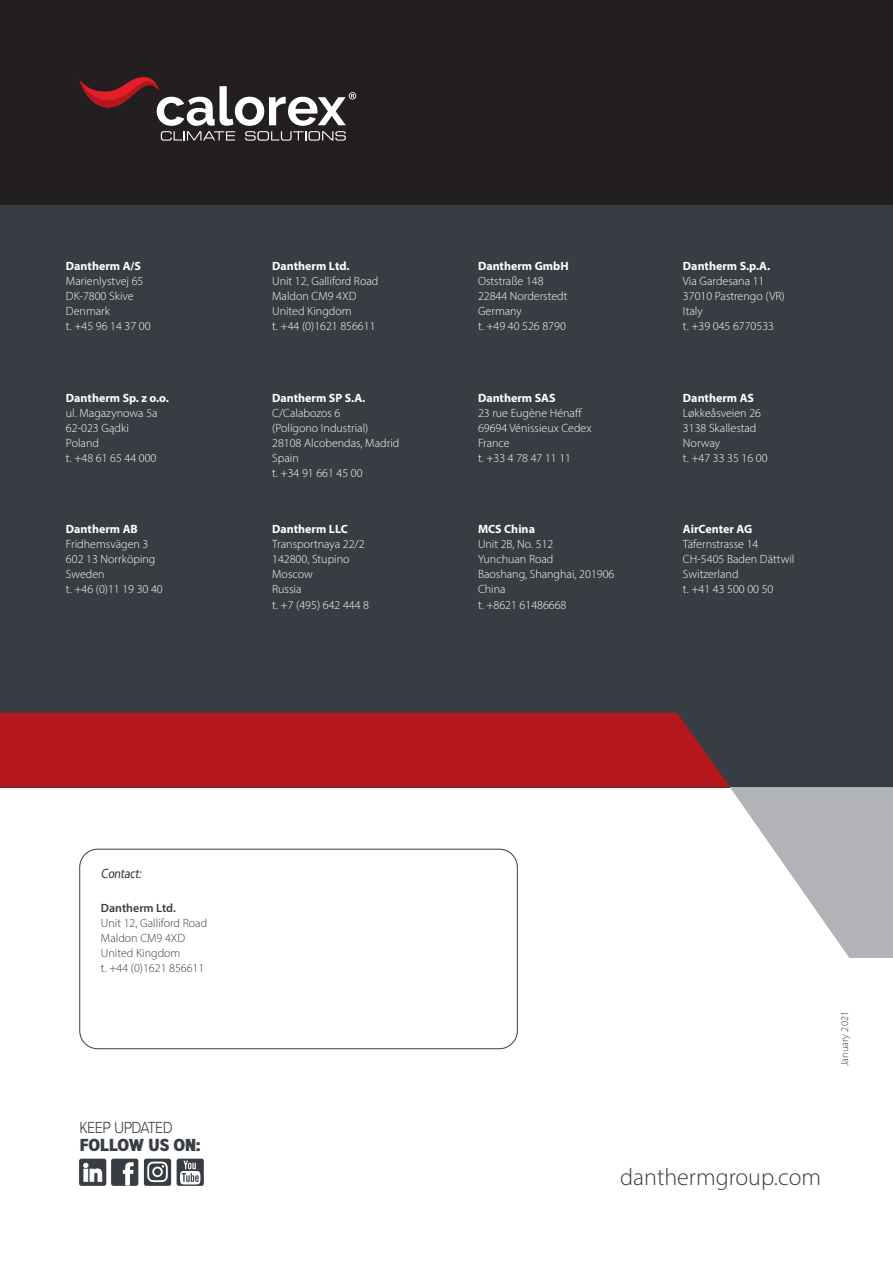
<style>
.page{position:relative;width:893px;height:1263px;background:#fff}
.page>*{position:absolute;margin:0;border:0;box-sizing:border-box;transform-origin:0 0}
.t1{font:300 24px "Myriad Pro";color:#383d44}
.Body_Text{font:18px "Interval Pro Black Cond";color:#383d44}
.Body_Text-2{font:16.5px "Interval Pro Light Cond";color:#383d44}
.Body_Text-3{font:italic 13.5px "Interval Pro Cond";color:#383d44}
.DG_Body_Text_White{font:300 12px/15px "Myriad Pro";color:#fff}
.DG_Contact_Entity{font:700 12px "Myriad Pro";color:#fff}
.t2{font:300 12px/15px "Myriad Pro";color:#383d44}
.t3{font:600 12px "Myriad Pro";color:#383d44}
.Bullet{font:300 10.5px "Myriad Pro";color:#383d44}
</style>
<div class="page">
<div style="left:0;top:180px;width:893px;height:607px;background:#383d44"></div>
<div style="left:0;top:713px;width:730px;height:74px;background:#b4181d"></div>
<div style="left:79px;top:1158px;width:27px;height:28px;background:#383d44;border-radius:2px"></div>
<svg style="left:730px;top:787px;width:163px;height:171px"></svg>
<div style="left:79px;top:849px;width:439px;height:200px;border:1px solid #383d44;border-radius:18px"></div>
<div style="left:111px;top:1158px;width:27px;height:28px;background:#383d44;border-radius:2px"></div>
<svg style="left:123px;top:1162px;width:11px;height:23px"></svg>
<svg style="left:84px;top:1163px;width:18px;height:18px"></svg>
<div style="left:144px;top:1158px;width:27px;height:28px;background:#383d44;border-radius:2px"></div>
<svg style="left:147px;top:1161px;width:21px;height:21px"></svg>
<div style="left:0;top:0;width:893px;height:205px;background:#231f20"></div>
<svg style="left:79px;top:77px;width:277px;height:64px"></svg>
<svg style="left:177px;top:1158px;width:27px;height:28px"></svg>
<svg style="left:180px;top:1160px;width:20px;height:24px"></svg>
<p class="DG_Contact_Entity" style="left:66px;top:258px;width:77px">Dantherm A/S</p>
<p class="DG_Body_Text_White" style="left:66px;top:273px;width:79px">Marienlystvej 65</p>
<p class="DG_Body_Text_White" style="left:66px;top:288px;width:69px">DK-7800 Skive</p>
<p class="DG_Body_Text_White" style="left:66px;top:303px;width:86px">Denmark<br>t. +45 96 14 37 00</p>
<p class="DG_Contact_Entity" style="left:66px;top:390px;width:104px">Dantherm Sp. z o.o.</p>
<p class="DG_Body_Text_White" style="left:66px;top:405px;width:93px">ul. Magazynowa 5a</p>
<p class="DG_Body_Text_White" style="left:66px;top:420px;width:64px">62-023 Gądki</p>
<p class="DG_Body_Text_White" style="left:66px;top:435px;width:92px">Poland<br>t. +48 61 65 44 000</p>
<p class="DG_Contact_Entity" style="left:66px;top:522px;width:73px">Dantherm AB</p>
<p class="DG_Body_Text_White" style="left:66px;top:537px;width:84px">Fridhemsvägen 3</p>
<p class="DG_Body_Text_White" style="left:66px;top:552px;width:91px">602 13 Norrköping</p>
<p class="DG_Body_Text_White" style="left:66px;top:567px;width:98px">Sweden<br>t. +46 (0)11 19 30 40</p>
<p class="DG_Contact_Entity" style="left:272px;top:258px;width:79px">Dantherm Ltd.</p>
<p class="DG_Body_Text_White" style="left:272px;top:273px;width:108px">Unit 12, Galliford Road</p>
<p class="DG_Body_Text_White" style="left:272px;top:288px;width:86px">Maldon CM9 4XD</p>
<p class="DG_Body_Text_White" style="left:272px;top:303px;width:105px">United Kingdom<br>t. +44 (0)1621 856611</p>
<p class="DG_Contact_Entity" style="left:272px;top:390px;width:95px">Dantherm SP S.A.</p>
<p class="DG_Body_Text_White" style="left:272px;top:405px;width:70px">C/Calabozos 6</p>
<p class="DG_Body_Text_White" style="left:272px;top:420px;width:98px">(Polígono Industrial)</p>
<p class="DG_Body_Text_White" style="left:272px;top:435px;width:129px">28108 Alcobendas, Madrid</p>
<p class="DG_Body_Text_White" style="left:272px;top:450px;width:92px">Spain<br>t. +34 91 661 45 00</p>
<p class="DG_Contact_Entity" style="left:272px;top:522px;width:77px">Dantherm LLC</p>
<p class="DG_Body_Text_White" style="left:272px;top:537px;width:94px">Transportnaya 22/2</p>
<p class="DG_Body_Text_White" style="left:272px;top:552px;width:79px">142800, Stupino</p>
<p class="DG_Body_Text_White" style="left:272px;top:567px;width:42px">Moscow</p>
<p class="DG_Body_Text_White" style="left:272px;top:582px;width:98px">Russia<br>t. +7 (495) 642 444 8</p>
<p class="DG_Contact_Entity" style="left:478px;top:258px;width:92px">Dantherm GmbH</p>
<p class="DG_Body_Text_White" style="left:478px;top:273px;width:67px">Oststraße 148</p>
<p class="DG_Body_Text_White" style="left:478px;top:288px;width:91px">22844 Norderstedt</p>
<p class="DG_Body_Text_White" style="left:478px;top:303px;width:89px">Germany<br>t. +49 40 526 8790</p>
<p class="DG_Contact_Entity" style="left:478px;top:390px;width:79px">Dantherm SAS</p>
<p class="DG_Body_Text_White" style="left:478px;top:405px;width:106px">23 rue Eugène Hénaff</p>
<p class="DG_Body_Text_White" style="left:478px;top:420px;width:115px">69694 Vénissieux Cedex</p>
<p class="DG_Body_Text_White" style="left:478px;top:435px;width:95px">France<br>t. +33 4 78 47 11 11</p>
<p class="DG_Contact_Entity" style="left:478px;top:522px;width:58px">MCS China</p>
<p class="DG_Body_Text_White" style="left:478px;top:537px;width:77px">Unit 2B, No. 512</p>
<p class="DG_Body_Text_White" style="left:478px;top:552px;width:77px">Yunchuan Road</p>
<p class="DG_Body_Text_White" style="left:478px;top:567px;width:138px">Baoshang, Shanghai, 201906</p>
<p class="DG_Body_Text_White" style="left:478px;top:582px;width:29px">China</p>
<p class="DG_Body_Text_White" style="left:478px;top:597px;width:90px">t. +8621 61486668</p>
<p class="DG_Contact_Entity" style="left:683px;top:258px;width:89px">Dantherm S.p.A.</p>
<p class="DG_Body_Text_White" style="left:683px;top:273px;width:83px">Via Gardesana 11</p>
<p class="DG_Body_Text_White" style="left:683px;top:288px;width:103px">37010 Pastrengo (VR)</p>
<p class="DG_Body_Text_White" style="left:683px;top:303px;width:93px">Italy<br>t. +39 045 6770533</p>
<p class="DG_Contact_Entity" style="left:683px;top:390px;width:73px">Dantherm AS</p>
<p class="DG_Body_Text_White" style="left:683px;top:405px;width:80px">Løkkeåsveien 26</p>
<p class="DG_Body_Text_White" style="left:683px;top:420px;width:75px">3138 Skallestad</p>
<p class="DG_Body_Text_White" style="left:683px;top:435px;width:86px">Norway<br>t. +47 33 35 16 00</p>
<p class="DG_Contact_Entity" style="left:683px;top:522px;width:71px">AirCenter AG</p>
<p class="DG_Body_Text_White" style="left:683px;top:537px;width:77px">Täfernstrasse 14</p>
<p class="DG_Body_Text_White" style="left:683px;top:552px;width:113px">CH-5405 Baden Dättwil</p>
<p class="DG_Body_Text_White" style="left:683px;top:567px;width:92px">Switzerland<br>t. +41 43 500 00 50</p>
<p class="Body_Text-3" style="left:101px;top:863px;width:42px">Contact:</p>
<p class="t3" style="left:101px;top:900px;width:76px">Dantherm Ltd.</p>
<p class="t2" style="left:101px;top:916px;width:108px">Unit 12, Galliford Road</p>
<p class="t2" style="left:101px;top:931px;width:86px">Maldon CM9 4XD</p>
<p class="t2" style="left:101px;top:946px;width:105px">United Kingdom<br>t. +44 (0)1621 856611</p>
<p class="Body_Text-2" style="left:80px;top:1115px;width:94px">KEEP UPDATED</p>
<p class="Body_Text" style="left:80px;top:1131px;width:122px">FOLLOW US ON:</p>
<p class="Bullet" style="left:838px;top:1066px;width:57px;rotate:-90deg">January 2021</p>
<p class="t1" style="left:620px;top:1163px;width:202px">danthermgroup.com</p>
</div>
